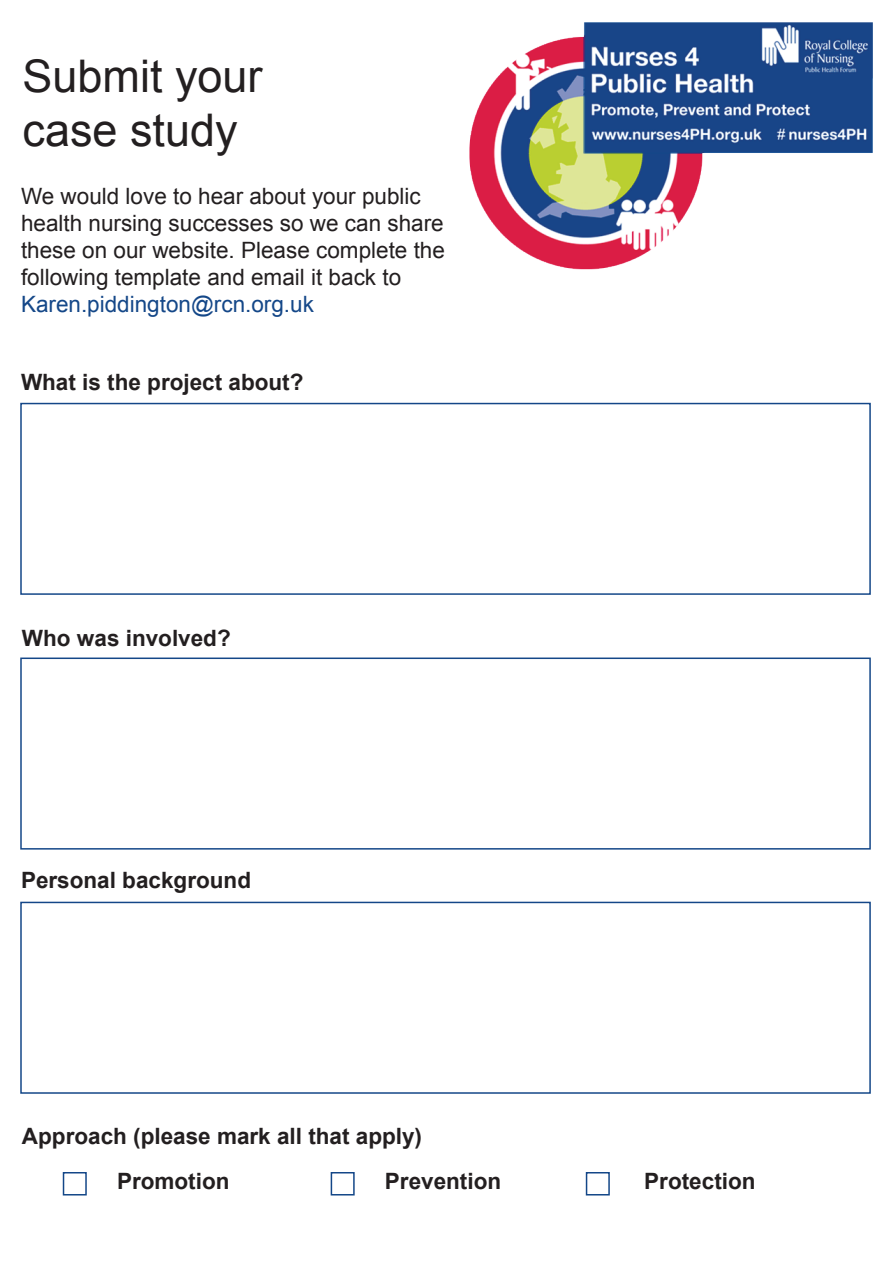
<style>
.page{position:relative;width:893px;height:1263px;background:#fff}
.page>*{position:absolute;margin:0;border:0;box-sizing:border-box;transform-origin:0 0}
.t1{font:45px/54px "Arial";color:#231f20}
.t2{font:22.5px/27px "Arial";color:#231f20}
.t3{font:700 22.5px/45.3px "Arial";color:#231f20}
.t4{font:22.5px "Arial";color:#144788}
</style>
<div class="page">
<img style="left:469px;top:22px;width:404px;height:248px">
<div style="left:20px;top:403px;width:851px;height:192px;border:2px solid #144788"></div>
<div style="left:20px;top:657px;width:851px;height:192px;border:2px solid #144788"></div>
<div style="left:20px;top:902px;width:851px;height:192px;border:2px solid #144788"></div>
<div style="left:63px;top:1172px;width:24px;height:23px;border:2px solid #144788"></div>
<div style="left:331px;top:1172px;width:24px;height:23px;border:2px solid #144788"></div>
<div style="left:586px;top:1172px;width:24px;height:23px;border:2px solid #144788"></div>
<h1 class="t1" style="left:22px;top:50px;width:242px">Submit your case study</h1>
<p class="t2" style="left:21px;top:183px;width:425px">We would love to hear about your public health nursing successes so we can share these on our website. Please complete the following template and email it back to</p>
<p class="t4" style="left:21px;top:289px;width:294px">Karen.piddington@rcn.org.uk</p>
<p class="t3" style="left:21px;top:360px;width:284px">What is the project about?</p>
<p class="t3" style="left:22px;top:616px;width:210px">Who was involved?</p>
<p class="t3" style="left:21px;top:858px;width:232px">Personal background</p>
<p class="t3" style="left:117px;top:1114px;width:307px;text-indent:-95px">Approach (please mark all that apply)<br>Promotion</p>
<p class="t3" style="left:385px;top:1159px;width:118px">Prevention</p>
<p class="t3" style="left:644px;top:1159px;width:113px">Protection</p>
</div>
